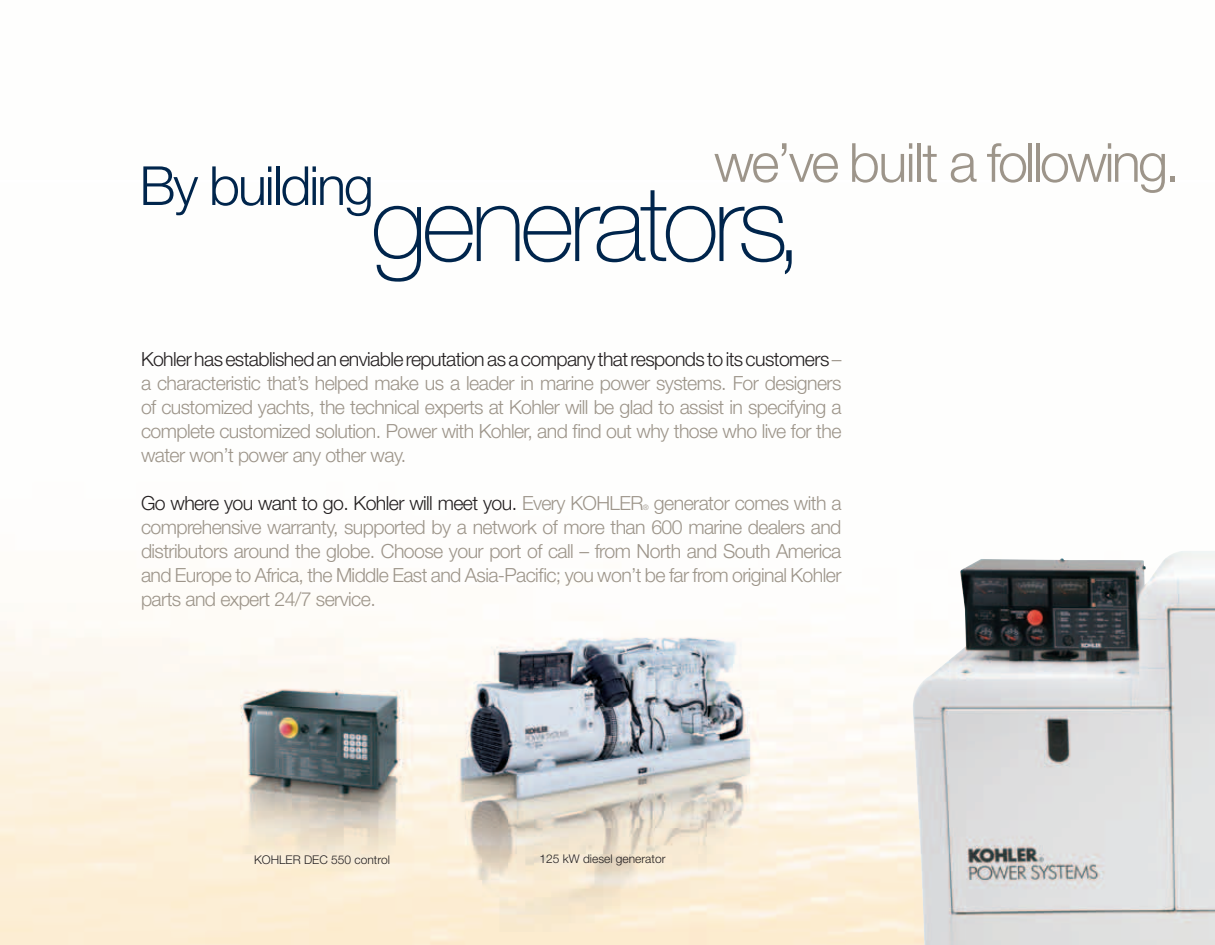
<style>
.page{position:relative;width:1215px;height:945px;background:#fff}
.page>*{position:absolute;margin:0;border:0;box-sizing:border-box;transform-origin:0 0}
.t1{font:100 105px "Helvetica Neue";letter-spacing:-.05em;color:#00254c}
.t2{font:300 54px "Helvetica Neue";letter-spacing:-.05em;color:#9d958a}
.t3{font:300 54px "Helvetica Neue";letter-spacing:-.04em;color:#00254c}
.t4{font:300 19.5px/24px "Helvetica Neue";letter-spacing:-.03em;color:#9d958a;text-align:justify}
.t5{font:300 19.5px "Helvetica Neue";letter-spacing:-.03em;color:#231f20}
.t6{font:300 12px "Helvetica Neue";color:#231f20}
.t7{font:300 7.5px "Helvetica Neue";color:#9d958a}
.s1{color:#231f20}
.s2{color:#9d958a}
</style>
<div class="page">
<img style="left:0;top:624px;width:910px;height:321px">
<img style="left:910px;top:551px;width:305px;height:394px">
<h2 class="t2" style="left:714px;top:130px;width:468px">we’ve built a following.</h2>
<h2 class="t3" style="left:140px;top:153px;width:236px">By building</h2>
<h1 class="t1" style="left:370px;top:164px;width:435px">generators,</h1>
<p class="t4" style="left:141px;top:347px;width:702px"><span class="s1">Kohler has established an enviable reputation as a company that responds to its customers</span> – a characteristic that’s helped make us a leader in marine power systems. For designers of customized yachts, the technical experts at Kohler will be glad to assist in specifying a complete customized solution. Power with Kohler, and find out why those who live for the water won’t power any other way.</p>
<p class="t5" style="left:141px;top:491px;width:504px">Go where you want to go. Kohler will meet you. <span class="s2">Every KOHLER</span></p>
<p class="t7" style="left:643px;top:503px;width:7px">®</p>
<p class="t4" style="left:141px;top:491px;width:702px;text-indent:513px">generator comes with a comprehensive warranty, supported by a network of more than 600 marine dealers and distributors around the globe. Choose your port of call – from North and South America and Europe to Africa, the Middle East and Asia-Pacific; you won’t be far from original Kohler parts and expert 24/7 service.</p>
<p class="t6" style="left:254px;top:853px;width:137px">KOHLER DEC 550 control</p>
<p class="t6" style="left:539px;top:852px;width:128px">125 kW diesel generator</p>
</div>
